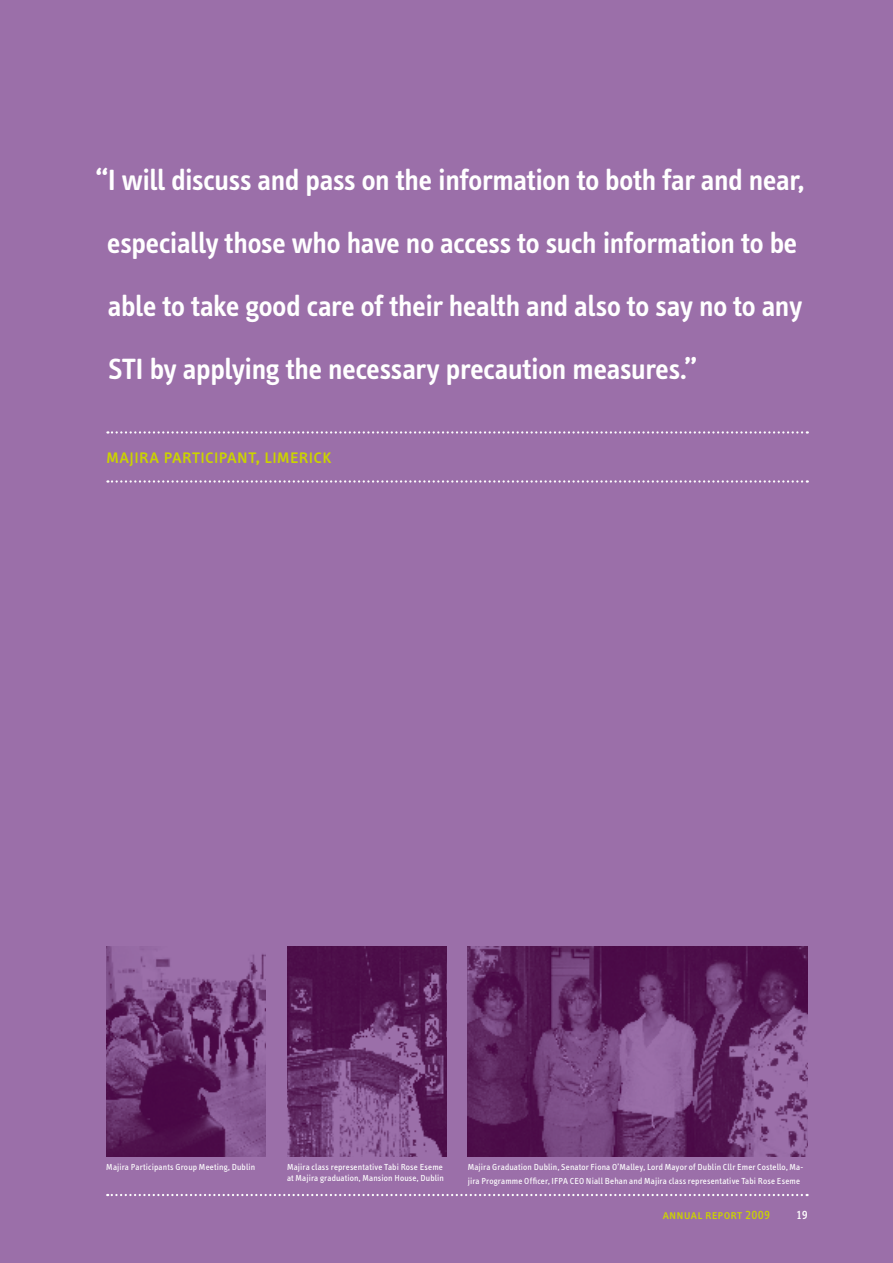
<style>
.page{position:relative;width:893px;height:1263px;background:#9b6fa9}
.page>*{position:absolute;margin:0;border:0;box-sizing:border-box;transform-origin:0 0}
.t1{font:600 30px/63px "Info Text";letter-spacing:-.01em;color:#fff}
.t2{font:21px "Info Text Book Caps";letter-spacing:-.005em;color:#cbd300}
.t3{font:13.5px "Info Text Book Caps";letter-spacing:.01em;color:#cbd300}
.t4{font:13.5px "Info Text Book Caps";color:#fff}
.t5{font:9px/10.8px "Info Text";letter-spacing:.015em;color:#fff}
</style>
<div class="page">
<svg style="left:107px;top:431px;width:701px;height:3px"></svg>
<svg style="left:107px;top:480px;width:701px;height:3px"></svg>
<img style="left:468px;top:946px;width:340px;height:210px">
<img style="left:106px;top:946px;width:160px;height:210px">
<img style="left:287px;top:946px;width:159px;height:210px">
<svg style="left:107px;top:1194px;width:701px;height:2px"></svg>
<h1 class="t1" style="left:107px;top:149px;width:699px;text-indent:-12px">“I will discuss and pass on the information to both far and near, especially those who have no access to such information to be able to take good care of their health and also to say no to any STI by applying the necessary precaution measures.”</h1>
<h2 class="t2" style="left:106px;top:445px;width:226px">majira participant, limerick</h2>
<p class="t5" style="left:106px;top:1161px;width:150px">Majira Participants Group Meeting, Dublin</p>
<p class="t5" style="left:287px;top:1161px;width:158px">Majira class representative Tabi Rose Eseme at Majira graduation, Mansion House, Dublin</p>
<p class="t5" style="left:468px;top:1160px;width:337px;line-height:13.8px">Majira Graduation Dublin, Senator Fiona O’Malley, Lord Mayor of Dublin Cllr Emer Costello, Ma&shy;jira Programme Officer, IFPA CEO Niall Behan and Majira class representative Tabi Rose Eseme</p>
<h3 class="t3" style="left:663px;top:1207px;width:109px">annual report 2009</h3>
<h3 class="t4" style="left:796px;top:1207px;width:13px">19</h3>
</div>
